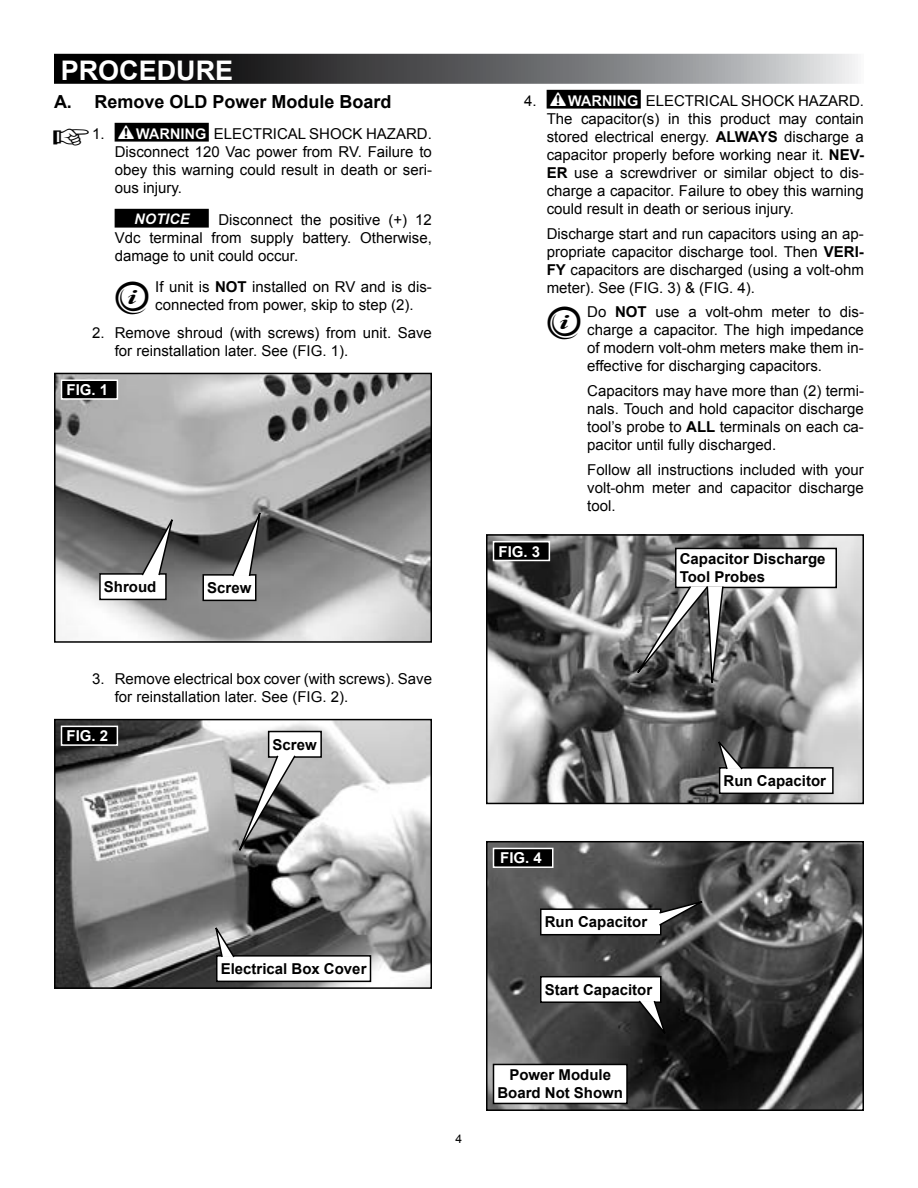
<style>
.page{position:relative;width:918px;height:1188px;background:#fff}
.page>*{position:absolute;margin:0;border:0;box-sizing:border-box;transform-origin:0 0}
.t1{font:700 27px "Arial";color:#fff}
.t2{font:700 18px "Arial";color:#000}
.t3{font:15px/18px "Arial";color:#000;text-align:justify}
.t4{font:700 15px/18px "Arial";color:#000}
.t5{font:700 15px "Arial";color:#fff}
.t6{font:12px "Arial";color:#000}
.s1{font-weight:700}
</style>
<div class="page">
<svg style="left:54px;top:54px;width:804px;height:30px;background:#5d5d5f"></svg>
<img style="left:57px;top:376px;width:372px;height:264px">
<div style="left:54px;top:373px;width:378px;height:270px;border:2px solid #000"></div>
<div style="left:62px;top:380px;width:55px;height:19px;background:#000"></div>
<div style="left:61px;top:379px;width:57px;height:21px;border:2px solid #fff"></div>
<div style="left:100px;top:574px;width:66px;height:25px;background:#fff"></div>
<div style="left:99px;top:573px;width:68px;height:27px;border:2px solid #000"></div>
<svg style="left:140px;top:509px;width:36px;height:68px"></svg>
<div style="left:203px;top:575px;width:53px;height:25px;background:#fff"></div>
<div style="left:202px;top:574px;width:54px;height:27px;border:2px solid #000"></div>
<svg style="left:231px;top:501px;width:32px;height:77px"></svg>
<img style="left:57px;top:722px;width:372px;height:264px">
<div style="left:54px;top:719px;width:378px;height:270px;border:2px solid #000"></div>
<div style="left:62px;top:726px;width:55px;height:19px;background:#000"></div>
<div style="left:61px;top:726px;width:57px;height:20px;border:2px solid #fff"></div>
<div style="left:217px;top:956px;width:153px;height:25px;background:#fff"></div>
<div style="left:216px;top:955px;width:155px;height:27px;border:2px solid #000"></div>
<svg style="left:213px;top:920px;width:23px;height:39px"></svg>
<div style="left:269px;top:732px;width:52px;height:25px;background:#fff"></div>
<div style="left:268px;top:731px;width:54px;height:27px;border:2px solid #000"></div>
<svg style="left:231px;top:754px;width:66px;height:115px;background:#7a7a7a"></svg>
<img style="left:489px;top:537px;width:372px;height:264px">
<div style="left:486px;top:534px;width:378px;height:270px;border:2px solid #000"></div>
<div style="left:494px;top:542px;width:55px;height:18px;background:#000"></div>
<div style="left:493px;top:541px;width:57px;height:20px;border:2px solid #fff"></div>
<div style="left:720px;top:768px;width:113px;height:25px;background:#fff"></div>
<div style="left:719px;top:767px;width:115px;height:27px;border:2px solid #000"></div>
<svg style="left:715px;top:736px;width:29px;height:35px"></svg>
<div style="left:676px;top:548px;width:160px;height:39px;background:#fff"></div>
<div style="left:675px;top:548px;width:162px;height:40px;border:2px solid #000"></div>
<svg style="left:625px;top:584px;width:100px;height:117px;background:#737373"></svg>
<img style="left:489px;top:844px;width:372px;height:264px">
<div style="left:486px;top:841px;width:378px;height:270px;border:2px solid #000"></div>
<div style="left:494px;top:848px;width:59px;height:19px;background:#000"></div>
<div style="left:493px;top:848px;width:61px;height:20px;border:2px solid #fff"></div>
<div style="left:541px;top:977px;width:120px;height:25px;background:#fff"></div>
<div style="left:540px;top:976px;width:122px;height:27px;border:2px solid #000"></div>
<svg style="left:637px;top:999px;width:32px;height:42px"></svg>
<div style="left:541px;top:909px;width:120px;height:26px;background:#fff"></div>
<div style="left:540px;top:908px;width:122px;height:27px;border:2px solid #000"></div>
<svg style="left:657px;top:897px;width:56px;height:30px;background:#5a5a5a"></svg>
<div style="left:494px;top:1064px;width:133px;height:39px;background:#fff"></div>
<div style="left:493px;top:1064px;width:135px;height:40px;border:2px solid #000"></div>
<h1 class="t1" style="left:61px;top:52px;width:174px">PROCEDURE</h1>
<p class="t2" style="left:54px;top:89px;width:339px">A. Remove OLD Power Module Board</p>
<p class="t3" style="left:92px;top:125px;width:14px">1.</p>
<p class="t3" style="left:115px;top:125px;width:319px;text-indent:99px">ELECTRICAL SHOCK HAZARD.<br>Disconnect 120 Vac power from RV. Failure to obey this warning could result in death or seri&shy;ous injury.</p>
<p class="t3" style="left:115px;top:210px;width:319px;text-indent:104px">Disconnect the positive (+) 12<br>Vdc terminal from supply battery. Otherwise, damage to unit could occur.</p>
<p class="t3" style="left:155px;top:278px;width:278px">If unit is <span class="s1">NOT</span> installed on RV and is dis&shy;connected from power, skip to step (2).</p>
<p class="t3" style="left:115px;top:324px;width:319px;text-indent:-23px">2. Remove shroud (with screws) from unit. Save for reinstallation later. See (FIG. 1).</p>
<p class="t5" style="left:67px;top:380px;width:43px">FIG. 1</p>
<p class="t4" style="left:104px;top:578px;width:54px">Shroud</p>
<p class="t4" style="left:207px;top:579px;width:46px">Screw</p>
<p class="t3" style="left:115px;top:670px;width:319px;text-indent:-23px">3. Remove electrical box cover (with screws). Save for reinstallation later. See (FIG. 2).</p>
<p class="t5" style="left:67px;top:726px;width:43px">FIG. 2</p>
<p class="t4" style="left:273px;top:736px;width:46px">Screw</p>
<p class="t4" style="left:221px;top:960px;width:147px">Electrical Box Cover</p>
<p class="t6" style="left:456px;top:1131px;width:8px">4</p>
<p class="t3" style="left:524px;top:92px;width:14px">4.</p>
<p class="t3" style="left:547px;top:92px;width:319px;text-indent:99px">ELECTRICAL SHOCK HAZARD.<br>The capacitor(s) in this product may contain stored electrical energy. <span class="s1">ALWAYS</span> discharge a capacitor properly before working near it. <span class="s1">NEV-ER</span> use a screwdriver or similar object to dis&shy;charge a capacitor. Failure to obey this warning could result in death or serious injury.</p>
<p class="t3" style="left:547px;top:225px;width:319px">Discharge start and run capacitors using an ap&shy;propriate capacitor discharge tool. Then <span class="s1">VERI-FY</span> capacitors are discharged (using a volt-ohm meter). See (FIG. 3) &amp; (FIG. 4).</p>
<p class="t3" style="left:587px;top:303px;width:278px">Do <span class="s1">NOT</span> use a volt-ohm meter to dis&shy;charge a capacitor. The high impedance of modern volt-ohm meters make them in&shy;effective for discharging capacitors.</p>
<p class="t3" style="left:587px;top:382px;width:278px">Capacitors may have more than (2) termi&shy;nals. Touch and hold capacitor discharge tool’s probe to <span class="s1">ALL</span> terminals on each ca&shy;pacitor until fully discharged.</p>
<p class="t3" style="left:587px;top:461px;width:278px">Follow all instructions included with your volt-ohm meter and capacitor discharge tool.</p>
<p class="t5" style="left:499px;top:541px;width:43px">FIG. 3</p>
<p class="t4" style="left:680px;top:551px;width:147px">Capacitor Discharge<br>Tool Probes</p>
<p class="t5" style="left:500px;top:848px;width:43px">FIG. 4</p>
<p class="t4" style="left:545px;top:914px;width:104px">Run Capacitor</p>
<p class="t4" style="left:545px;top:981px;width:109px">Start Capacitor</p>
<p class="t4" style="left:497px;top:1067px;width:127px;text-align:center">Power Module<br>Board Not Shown</p>
<p class="t4" style="left:724px;top:772px;width:104px">Run Capacitor</p>
</div>
